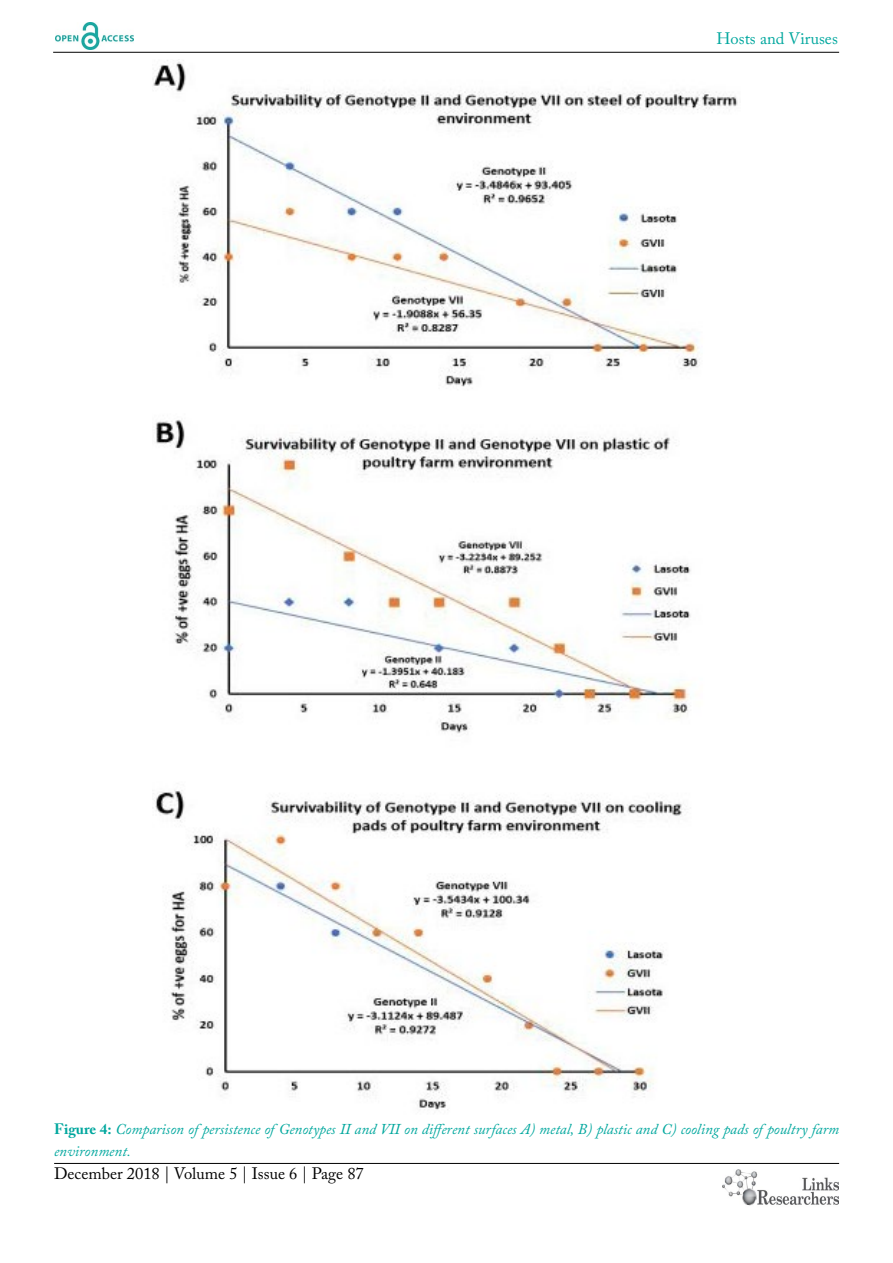
<style>
.page{position:relative;width:893px;height:1263px;background:#fff}
.page>*{position:absolute;margin:0;border:0;box-sizing:border-box;transform-origin:0 0}
.t1{font:16.5px "Adobe Caslon Pro";color:#000}
.t2{font:16.5px "Adobe Caslon Pro";color:#00a79e}
.t3{font:italic 15px/21.6px "Adobe Caslon Pro";color:#00a79e}
.s1{font-weight:700;font-style:normal}
.s2{color:#00a79d}
</style>
<div class="page">
<hr style="left:53px;top:52px;width:786px;height:1px;background:#000">
<hr style="left:54px;top:1163px;width:785px;height:1px;background:#000">
<img style="left:55px;top:23px;width:79px;height:27px">
<img style="left:722px;top:1169px;width:117px;height:37px">
<img style="left:153px;top:60px;width:585px;height:1050px">
<p class="t2" style="left:716px;top:29px;width:123px">Hosts and Viruses</p>
<p class="t3" style="left:54px;top:1118px;width:787px"><span class="s1">Figure 4:</span> Comparison of persistence of <span class="s2">Genotypes II and VII</span> on different surfaces A) metal, B) plastic and C) cooling pads of poultry farm environment.</p>
<p class="t1" style="left:54px;top:1164px;width:311px">December 2018 | Volume 5 | Issue 6 | Page 87</p>
</div>
